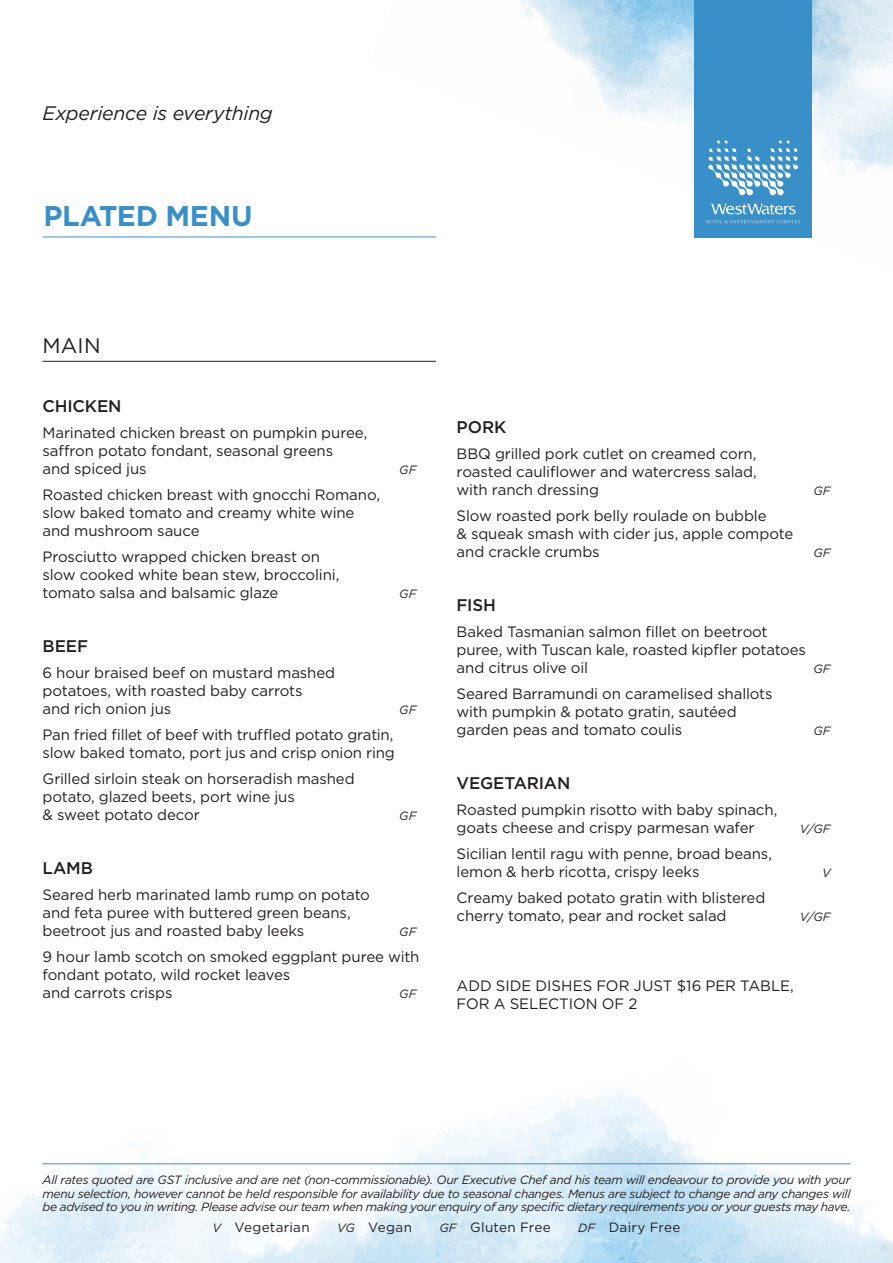
<style>
.page{position:relative;width:893px;height:1263px;background:#fff}
.page>*{position:absolute;margin:0;border:0;box-sizing:border-box;transform-origin:0 0}
.body{font:700 28.5px "Gotham HTF";letter-spacing:-.01em;color:#3990c8}
.body-2{font:21px "Gotham HTF";color:#231f20}
.HEADING{font:italic 19.5px "Gotham HTF";letter-spacing:-.015em;color:#231f20}
.body-3{font:500 16.8px "Gotham HTF";letter-spacing:-.005em;color:#231f20}
.body-4{font:15px/18px "Gotham HTF";letter-spacing:-.01em;color:#231f20}
.body-5{font:13.5px "Gotham HTF";letter-spacing:.02em;color:#231f20}
.body-6{font:italic 12px/13.5px "Gotham HTF";letter-spacing:-.025em;color:#231f20;text-align:justify}
.s1{font-style:italic;font-size:12px}
</style>
<div class="page">
<img style="left:0;top:1087px;width:893px;height:176px">
<hr style="left:43px;top:361px;width:393px;height:1px;background:#231f20">
<img style="left:371px;top:0;width:522px;height:238px">
<div style="left:694px;top:0;width:118px;height:237px;background:#3990c8"></div>
<svg style="left:706px;top:204px;width:94px;height:19px"></svg>
<svg style="left:708px;top:140px;width:90px;height:55px"></svg>
<hr style="left:43px;top:1163px;width:807px;height:1px;background:#3990c8">
<hr style="left:43px;top:237px;width:393px;height:1px;background:#3990c8">
<p class="HEADING" style="left:43px;top:103px;width:232px">Experience is everything</p>
<p class="body" style="left:44px;top:200px;width:211px">PLATED MENU</p>
<p class="body-2" style="left:43px;top:334px;width:60px">MAIN</p>
<p class="body-3" style="left:43px;top:396px;width:81px">CHICKEN</p>
<p class="body-4" style="left:43px;top:423px;width:326px">Marinated chicken breast on pumpkin puree, saffron potato fondant, seasonal greens<br>and spiced jus</p>
<p class="body-4" style="left:43px;top:485px;width:339px">Roasted chicken breast with gnocchi Romano, slow baked tomato and creamy white wine and mushroom sauce</p>
<p class="body-4" style="left:43px;top:547px;width:298px">Prosciutto wrapped chicken breast on slow cooked white bean stew, broccolini, tomato salsa and balsamic glaze</p>
<p class="body-3" style="left:43px;top:636px;width:47px">BEEF</p>
<p class="body-4" style="left:43px;top:663px;width:294px">6 hour braised beef on mustard mashed potatoes, with roasted baby carrots<br>and rich onion jus</p>
<p class="body-6" style="left:399px;top:463px;width:19px">GF</p>
<p class="body-6" style="left:399px;top:587px;width:19px">GF</p>
<p class="body-6" style="left:399px;top:703px;width:19px">GF</p>
<p class="body-4" style="left:43px;top:725px;width:354px">Pan fried fillet of beef with truffled potato gratin, slow baked tomato, port jus and crisp onion ring</p>
<p class="body-4" style="left:43px;top:769px;width:314px">Grilled sirloin steak on horseradish mashed potato, glazed beets, port wine jus<br>&amp; sweet potato decor</p>
<p class="body-6" style="left:399px;top:809px;width:19px">GF</p>
<p class="body-3" style="left:43px;top:858px;width:52px">LAMB</p>
<p class="body-4" style="left:43px;top:885px;width:329px">Seared herb marinated lamb rump on potato and feta puree with buttered green beans, beetroot jus and roasted baby leeks</p>
<p class="body-6" style="left:399px;top:925px;width:19px">GF</p>
<p class="body-4" style="left:43px;top:947px;width:378px">9 hour lamb scotch on smoked eggplant puree with fondant potato, wild rocket leaves<br>and carrots crisps</p>
<p class="body-6" style="left:399px;top:987px;width:19px">GF</p>
<p class="body-3" style="left:457px;top:417px;width:51px">PORK</p>
<p class="body-4" style="left:457px;top:444px;width:302px;text-align:justify">BBQ grilled pork cutlet on creamed corn, roasted cauliflower and watercress salad, with ranch dressing</p>
<p class="body-4" style="left:457px;top:506px;width:338px">Slow roasted pork belly roulade on bubble<br>&amp; squeak smash with cider jus, apple compote and crackle crumbs</p>
<p class="body-6" style="left:813px;top:484px;width:19px">GF</p>
<p class="body-6" style="left:813px;top:546px;width:19px">GF</p>
<p class="body-3" style="left:457px;top:595px;width:41px">FISH</p>
<p class="body-4" style="left:457px;top:622px;width:351px">Baked Tasmanian salmon fillet on beetroot puree, with Tuscan kale, roasted kipfler potatoes and citrus olive oil</p>
<p class="body-4" style="left:457px;top:684px;width:318px">Seared Barramundi on caramelised shallots with pumpkin &amp; potato gratin, sautéed garden peas and tomato coulis</p>
<p class="body-6" style="left:813px;top:662px;width:19px">GF</p>
<p class="body-6" style="left:813px;top:724px;width:19px">GF</p>
<p class="body-3" style="left:457px;top:773px;width:115px">VEGETARIAN</p>
<p class="body-4" style="left:457px;top:800px;width:322px">Roasted pumpkin risotto with baby spinach, goats cheese and crispy parmesan wafer</p>
<p class="body-4" style="left:457px;top:844px;width:317px">Sicilian lentil ragu with penne, broad beans, lemon &amp; herb ricotta, crispy leeks</p>
<p class="body-4" style="left:457px;top:888px;width:310px">Creamy baked potato gratin with blistered cherry tomato, pear and rocket salad</p>
<p class="body-6" style="left:800px;top:822px;width:33px">V/GF</p>
<p class="body-6" style="left:822px;top:866px;width:10px">V</p>
<p class="body-6" style="left:800px;top:910px;width:33px">V/GF</p>
<p class="body-4" style="left:457px;top:976px;width:339px">ADD SIDE DISHES FOR JUST $16 PER TABLE,<br>FOR A SELECTION OF 2</p>
<p class="body-6" style="left:43px;top:1173px;width:809px">All rates quoted are GST inclusive and are net (non-commissionable). Our Executive Chef and his team will endeavour to provide you with your menu selection, however cannot be held responsible for availability due to seasonal changes. Menus are subject to change and any changes will be advised to you in writing. Please advise our team when making your enquiry of any specific dietary requirements you or your guests may have.</p>
<p class="body-5" style="left:212px;top:1219px;width:99px"><span class="s1">V</span> Vegetarian</p>
<p class="body-5" style="left:337px;top:1219px;width:76px"><span class="s1">VG</span> Vegan</p>
<p class="body-5" style="left:439px;top:1219px;width:113px"><span class="s1">GF</span> Gluten Free</p>
<p class="body-5" style="left:578px;top:1219px;width:104px"><span class="s1">DF</span> Dairy Free</p>
</div>
